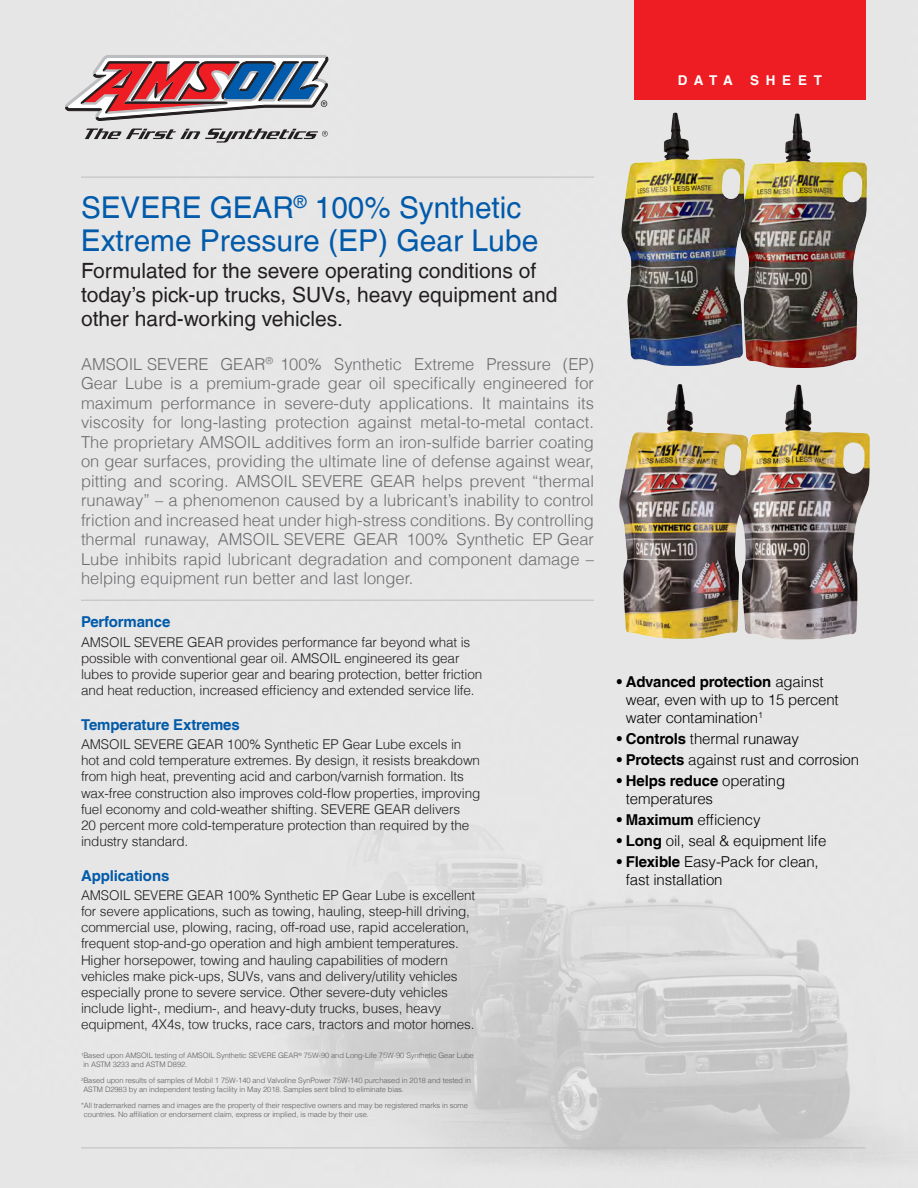
<style>
.page{position:relative;width:918px;height:1188px;background:#fff}
.page>*{position:absolute;margin:0;border:0;box-sizing:border-box;transform-origin:0 0}
.t1{font:30px/33px "Helvetica LT";color:#015aaa}
.t2{font:21px/24px "Helvetica LT";color:#231f20}
.t3{font:300 16.5px/19.5px "Helvetica LT";color:#6c6d70;text-align:justify}
.t4{font:300 15px/18px "Helvetica LT";letter-spacing:-.01em;color:#000}
.t5{font:700 15px "Helvetica LT";letter-spacing:-.01em;color:#015aaa}
.t6{font:300 13.5px/16.2px "Helvetica LT";letter-spacing:-.01em;color:#231f20}
.t7{font:700 13.5px "Helvetica LT";letter-spacing:.5em;color:#fff}
.t8{font:300 7.5px/9px "Helvetica LT";letter-spacing:-.01em;color:#5c5c5f}
.s1{font-weight:700}
</style>
<div class="page">
<img style="left:0;top:0;width:918px;height:1188px">
<hr style="left:81px;top:600px;width:513px;height:1px;background:#bcbdc0">
<hr style="left:81px;top:1148px;width:785px;height:1px;background:#bcbdc0">
<hr style="left:81px;top:177px;width:513px;height:1px;background:#bcbdc0">
<div style="left:634px;top:0;width:232px;height:100px;background:#ee1d23"></div>
<svg style="left:65px;top:55px;width:263px;height:88px;background:#b19ba3"></svg>
<img style="left:748px;top:386px;width:122px;height:253px">
<img style="left:619px;top:384px;width:129px;height:255px">
<img style="left:740px;top:114px;width:127px;height:254px">
<img style="left:621px;top:113px;width:124px;height:253px">
<p class="t7" style="left:678px;top:72px;width:56px">DATA</p>
<p class="t7" style="left:750px;top:72px;width:74px">SHEET</p>
<h1 class="t1" style="left:81px;top:191px;width:459px">SEVERE GEAR<sup>®</sup> 100% Synthetic<br>Extreme Pressure (EP) Gear Lube</h1>
<h2 class="t2" style="left:81px;top:259px;width:478px">Formulated for the severe operating conditions of today’s pick-up trucks, SUVs, heavy equipment and other hard-working vehicles.</h2>
<p class="t3" style="left:81px;top:354px;width:515px">AMSOIL SEVERE GEAR<sup>®</sup> 100% Synthetic Extreme Pressure (EP)<br>Gear Lube is a premium-grade gear oil specifically engineered for maximum performance in severe-duty applications. It maintains its viscosity for long-lasting protection against metal-to-metal contact.<br>The proprietary AMSOIL additives form an iron-sulfide barrier coating on gear surfaces, providing the ultimate line of defense against wear, pitting and scoring. AMSOIL SEVERE GEAR helps prevent “thermal runaway” – a phenomenon caused by a lubricant’s inability to control friction and increased heat under high-stress conditions. By controlling thermal runaway, AMSOIL SEVERE GEAR 100% Synthetic EP Gear Lube inhibits rapid lubricant degradation and component damage – helping equipment run better and last longer.</p>
<p class="t5" style="left:81px;top:613px;width:91px">Performance</p>
<p class="t6" style="left:81px;top:634px;width:403px">AMSOIL SEVERE GEAR provides performance far beyond what is possible with conventional gear oil. AMSOIL engineered its gear lubes to provide superior gear and bearing protection, better friction and heat reduction, increased efficiency and extended service life.</p>
<p class="t5" style="left:81px;top:715px;width:160px">Temperature Extremes</p>
<p class="t6" style="left:81px;top:736px;width:401px">AMSOIL SEVERE GEAR 100% Synthetic EP Gear Lube excels in hot and cold temperature extremes. By design, it resists breakdown from high heat, preventing acid and carbon/varnish formation. Its wax-free construction also improves cold-flow properties, improving fuel economy and cold-weather shifting. SEVERE GEAR delivers<br>20 percent more cold-temperature protection than required by the industry standard.</p>
<p class="t5" style="left:81px;top:866px;width:90px">Applications</p>
<p class="t6" style="left:81px;top:887px;width:396px">AMSOIL SEVERE GEAR 100% Synthetic EP Gear Lube is excellent for severe applications, such as towing, hauling, steep-hill driving, commercial use, plowing, racing, off-road use, rapid acceleration, frequent stop-and-go operation and high ambient temperatures.<br>Higher horsepower, towing and hauling capabilities of modern vehicles make pick-ups, SUVs, vans and delivery/utility vehicles especially prone to severe service. Other severe-duty vehicles include light-, medium-, and heavy-duty trucks, buses, heavy equipment, 4X4s, tow trucks, race cars, tractors and motor homes.</p>
<p class="t8" style="left:83px;top:1051px;width:392px;text-indent:-2px"><sup>1</sup>Based upon AMSOIL testing of AMSOIL Synthetic SEVERE GEAR<sup>®</sup> 75W-90 and Long-Life 75W-90 Synthetic Gear Lube in ASTM 3233 and ASTM D892.</p>
<p class="t8" style="left:83px;top:1076px;width:389px;text-indent:-2px"><sup>2</sup>Based upon results of samples of Mobil 1 75W-140 and Valvoline SynPower 75W-140 purchased in 2018 and tested in<br>ASTM D2983 by an independent testing facility in May 2018. Samples sent blind to eliminate bias.</p>
<p class="t8" style="left:84px;top:1101px;width:386px;text-indent:-3px">*All trademarked names and images are the property of their respective owners and may be registered marks in some countries. No affiliation or endorsement claim, express or implied, is made by their use.</p>
<p class="t4" style="left:626px;top:673px;width:214px;text-indent:-9px"><span class="s1">• Advanced protection</span> against wear, even with up to 15 percent water contamination<sup>1</sup></p>
<p class="t4" style="left:617px;top:730px;width:184px"><span class="s1">• Controls</span> thermal runaway</p>
<p class="t4" style="left:617px;top:751px;width:244px"><span class="s1">• Protects</span> against rust and corrosion</p>
<p class="t4" style="left:626px;top:772px;width:161px;text-indent:-9px"><span class="s1">• Helps reduce</span> operating temperatures</p>
<p class="t4" style="left:617px;top:811px;width:145px"><span class="s1">• Maximum</span> efficiency</p>
<p class="t4" style="left:617px;top:832px;width:211px"><span class="s1">• Long</span> oil, seal &amp; equipment life</p>
<p class="t4" style="left:626px;top:853px;width:195px;text-indent:-9px"><span class="s1">• Flexible</span> Easy-Pack for clean, fast installation</p>
</div>
